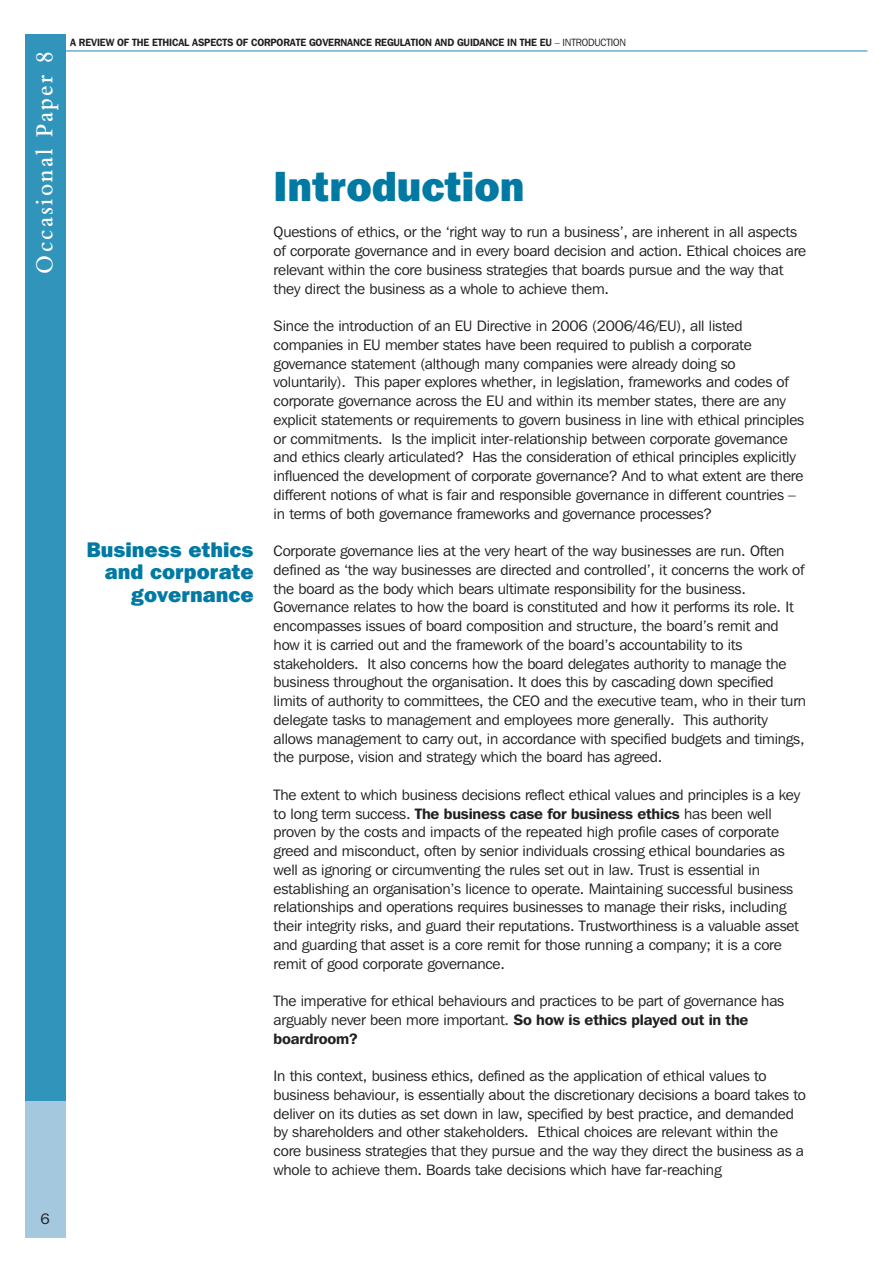
<style>
.page{position:relative;width:893px;height:1263px;background:#fff}
.page>*{position:absolute;margin:0;border:0;box-sizing:border-box;transform-origin:0 0}
.t1{font:800 42px "Franklin Gothic IT Cby BT";color:#0079a3}
.t2{font:600 25.5px "Bembo";letter-spacing:.1em;color:#fff;scale:.89 1}
.t3{font:800 21px/22.5px "Franklin Gothic IT Cby BT";color:#0079a3;text-align:right}
.t4{font:15px/18.8px "Franklin Gothic IT Cby BT";letter-spacing:-.01em;color:#231f20}
.t5{font:600 10.5px "Franklin Gothic IT Cby BT";letter-spacing:-.015em;color:#231f20;scale:.95 1}
.s1{font-weight:400}
.s2{font-weight:600}
</style>
<div class="page">
<hr style="left:60px;top:50px;width:807px;height:2px;background:#6daccb">
<div style="left:26px;top:34px;width:40px;height:1203px;background:#3195bb"></div>
<div style="left:26px;top:1101px;width:40px;height:136px;background:#a4c9df"></div>
<h2 class="t2" style="left:35px;top:274px;width:252px;rotate:-90deg">Occasional Paper 8</h2>
<p class="t5" style="left:70px;top:39px;width:587px">A REVIEW OF THE ETHICAL ASPECTS OF CORPORATE GOVERNANCE REGULATION AND GUIDANCE IN THE EU <span class="s1">– INTRODUCTION</span></p>
<h3 class="t3" style="left:87px;top:540px;width:168px">Business ethics and corporate governance</h3>
<h1 class="t1" style="left:274px;top:172px;width:252px">Introduction</h1>
<p class="t4" style="left:274px;top:224px;width:534px">Questions of ethics, or the ‘right way to run a business’, are inherent in all aspects of corporate governance and in every board decision and action. Ethical choices are relevant within the core business strategies that boards pursue and the way that they direct the business as a whole to achieve them.</p>
<p class="t4" style="left:274px;top:318px;width:532px">Since the introduction of an EU Directive in 2006 (2006/46/EU), all listed companies in EU member states have been required to publish a corporate governance statement (although many companies were already doing so voluntarily). This paper explores whether, in legislation, frameworks and codes of corporate governance across the EU and within its member states, there are any explicit statements or requirements to govern business in line with ethical principles or commitments. Is the implicit inter-relationship between corporate governance and ethics clearly articulated? Has the consideration of ethical principles explicitly influenced the development of corporate governance? And to what extent are there different notions of what is fair and responsible governance in different countries – in terms of both governance frameworks and governance processes?</p>
<p class="t4" style="left:274px;top:543px;width:534px">Corporate governance lies at the very heart of the way businesses are run. Often defined as ‘the way businesses are directed and controlled’, it concerns the work of the board as the body which bears ultimate responsibility for the business.<br>Governance relates to how the board is constituted and how it performs its role. It encompasses issues of board composition and structure, the board’s remit and how it is carried out and the framework of the board’s accountability to its stakeholders. It also concerns how the board delegates authority to manage the business throughout the organisation. It does this by cascading down specified limits of authority to committees, the CEO and the executive team, who in their turn delegate tasks to management and employees more generally. This authority allows management to carry out, in accordance with specified budgets and timings, the purpose, vision and strategy which the board has agreed.</p>
<p class="t4" style="left:274px;top:787px;width:528px">The extent to which business decisions reflect ethical values and principles is a key to long term success. <span class="s2">The business case for business ethics</span> has been well proven by the costs and impacts of the repeated high profile cases of corporate greed and misconduct, often by senior individuals crossing ethical boundaries as well as ignoring or circumventing the rules set out in law. Trust is essential in establishing an organisation’s licence to operate. Maintaining successful business relationships and operations requires businesses to manage their risks, including their integrity risks, and guard their reputations. Trustworthiness is a valuable asset and guarding that asset is a core remit for those running a company; it is a core remit of good corporate governance.</p>
<p class="t4" style="left:274px;top:993px;width:512px">The imperative for ethical behaviours and practices to be part of governance has arguably never been more important. <span class="s2">So how is ethics played out in the boardroom?</span></p>
<p class="t4" style="left:274px;top:1068px;width:534px">In this context, business ethics, defined as the application of ethical values to business behaviour, is essentially about the discretionary decisions a board takes to deliver on its duties as set down in law, specified by best practice, and demanded by shareholders and other stakeholders. Ethical choices are relevant within the core business strategies that they pursue and the way they direct the business as a whole to achieve them. Boards take decisions which have far-reaching</p>
<p class="t4" style="left:40px;top:1210px;width:11px">6</p>
</div>
